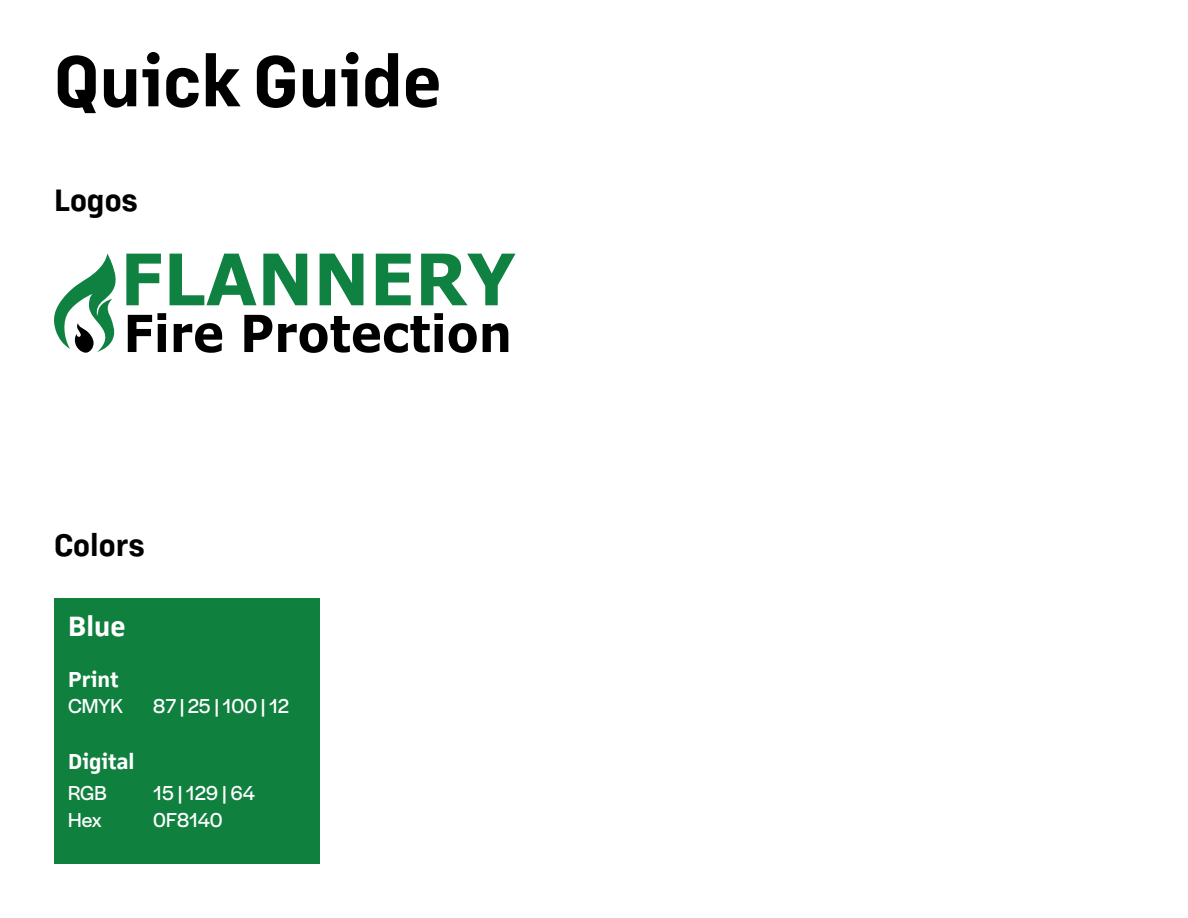
<style>
.page{position:relative;width:1188px;height:918px;background:#fff}
.page>*{position:absolute;margin:0;border:0;box-sizing:border-box;transform-origin:0 0}
.t1{font:700 69px "Margin MVB";color:#000}
.t2{font:700 30px "Margin MVB";color:#000}
.t3{font:700 27px "Margin MVB";color:#fff}
.t4{font:21px "Halyard Display";color:#fff}
.t5{font:700 21px "Margin MVB";color:#fff}
</style>
<div class="page">
<svg style="left:126px;top:254px;width:35px;height:51px"></svg>
<svg style="left:170px;top:254px;width:86px;height:51px"></svg>
<svg style="left:263px;top:254px;width:44px;height:51px"></svg>
<svg style="left:320px;top:254px;width:43px;height:51px"></svg>
<svg style="left:376px;top:254px;width:35px;height:51px"></svg>
<svg style="left:421px;top:254px;width:95px;height:51px"></svg>
<svg style="left:128px;top:313px;width:38px;height:39px"></svg>
<svg style="left:174px;top:323px;width:48px;height:30px"></svg>
<svg style="left:244px;top:315px;width:28px;height:37px"></svg>
<svg style="left:278px;top:313px;width:165px;height:40px"></svg>
<svg style="left:449px;top:323px;width:28px;height:30px"></svg>
<svg style="left:483px;top:323px;width:25px;height:29px"></svg>
<svg style="left:54px;top:254px;width:62px;height:99px"></svg>
<div style="left:54px;top:598px;width:266px;height:266px;background:#10803f"></div>
<p class="t1" style="left:54px;top:33px;width:389px">Quick Guide</p>
<p class="t2" style="left:54px;top:179px;width:86px">Logos</p>
<p class="t2" style="left:54px;top:524px;width:92px">Colors</p>
<p class="t3" style="left:68px;top:608px;width:59px">Blue</p>
<p class="t5" style="left:68px;top:665px;width:52px">Print</p>
<p class="t4" style="left:68px;top:691px;width:56px">CMYK</p>
<p class="t5" style="left:68px;top:746px;width:68px">Digital</p>
<p class="t4" style="left:68px;top:778px;width:40px">RGB</p>
<p class="t4" style="left:153px;top:691px;width:137px">87 | 25 | 100 | 12</p>
<p class="t4" style="left:153px;top:778px;width:103px">15 | 129 | 64</p>
<p class="t4" style="left:68px;top:805px;width:35px">Hex</p>
<p class="t4" style="left:153px;top:805px;width:71px">0F8140</p>
</div>
